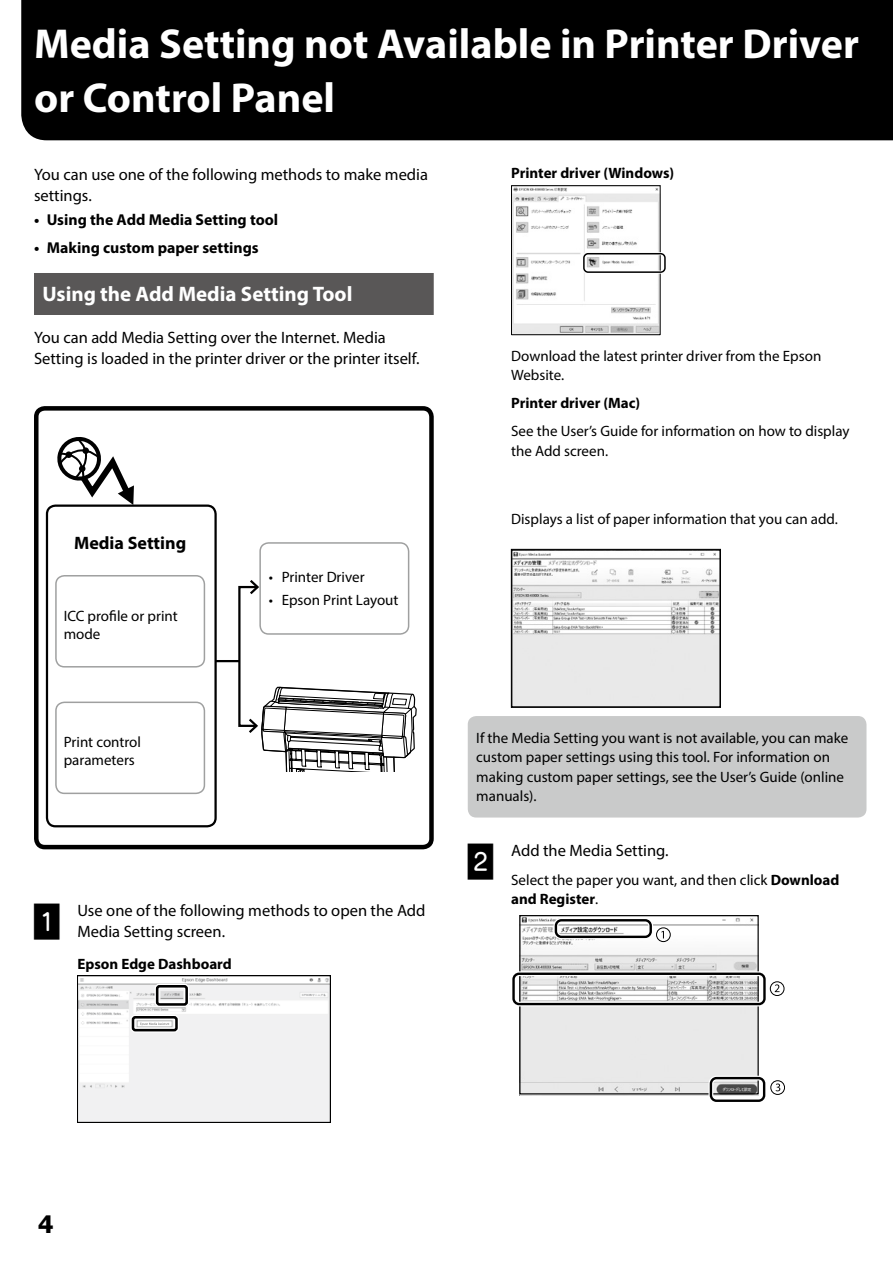
<style>
.page{position:relative;width:893px;height:1263px;background:#fff}
.page>*{position:absolute;margin:0;border:0;box-sizing:border-box;transform-origin:0 0}
.t1{font:700 42px/54px "Myriad Pro";color:#fff}
.t2{font:36px "JNB3 TP";color:#000}
.t3{font:700 24px "Tahoma";color:#000}
.t4{font:700 21px "Myriad Pro";color:#fff}
.t5{font:700 18px "Myriad Pro";color:#000}
.t6{font:16.5px/21px "Myriad Pro";color:#000}
.t7{font:700 15.75px "Myriad Pro";color:#000}
.t8{font:15px/19.5px "Myriad Pro";color:#000}
.t9{font:700 15px "Myriad Pro";color:#000}
.s1{font-weight:700}
</style>
<div class="page">
<div style="left:21px;top:0;width:872px;height:140px;background:#000"></div>
<div style="left:34px;top:273px;width:400px;height:42px;background:#595757"></div>
<img style="left:513px;top:187px;width:145px;height:146px">
<div style="left:511px;top:185px;width:149px;height:150px;border:1px solid #000"></div>
<div style="left:582px;top:252px;width:84px;height:22px;border:3px solid #fff;border-radius:4px"></div>
<div style="left:583px;top:253px;width:83px;height:20px;border:2px solid #000;border-radius:4px"></div>
<img style="left:513px;top:551px;width:205px;height:154px">
<div style="left:511px;top:549px;width:210px;height:158px;border:1px solid #000"></div>
<div style="left:468px;top:716px;width:398px;height:101px;background:#c9caca;border-radius:9px"></div>
<img style="left:520px;top:917px;width:238px;height:178px">
<div style="left:519px;top:915px;width:240px;height:179px;border:1px solid #000"></div>
<div style="left:511px;top:971px;width:256px;height:35px;border:5px solid #fff;border-radius:6px"></div>
<div style="left:512px;top:972px;width:254px;height:33px;border:2px solid #000;border-radius:6px"></div>
<div style="left:708px;top:1076px;width:58px;height:27px;border:5px solid #fff;border-radius:6px"></div>
<div style="left:710px;top:1077px;width:55px;height:25px;border:2px solid #000;border-radius:6px"></div>
<div style="left:553px;top:918px;width:100px;height:21px;border:5px solid #fff;border-radius:6px"></div>
<div style="left:555px;top:919px;width:97px;height:19px;border:2px solid #000;border-radius:6px"></div>
<div style="left:770px;top:981px;width:14px;height:15px;border:1px solid #000;border-radius:50%"></div>
<svg style="left:775px;top:984px;width:4px;height:8px"></svg>
<div style="left:770px;top:1080px;width:15px;height:15px;border:1px solid #000;border-radius:50%"></div>
<svg style="left:776px;top:1083px;width:4px;height:8px"></svg>
<div style="left:656px;top:927px;width:15px;height:15px;border:1px solid #000;border-radius:50%"></div>
<svg style="left:661px;top:931px;width:3px;height:7px"></svg>
<img style="left:77px;top:975px;width:253px;height:145px">
<svg style="left:137px;top:1021px;width:35px;height:6px"></svg>
<svg style="left:140px;top:1022px;width:29px;height:3px"></svg>
<div style="left:155px;top:984px;width:34px;height:23px;border:5px solid #fff;border-radius:2px"></div>
<div style="left:156px;top:985px;width:32px;height:21px;border:3px solid #000;border-radius:2px"></div>
<div style="left:130px;top:1015px;width:49px;height:18px;border:5px solid #fff;border-radius:2px"></div>
<div style="left:132px;top:1016px;width:46px;height:15px;border:3px solid #000;border-radius:2px"></div>
<svg style="left:57px;top:437px;width:77px;height:67px"></svg>
<div style="left:46px;top:504px;width:171px;height:323px;border:2px solid #000;border-radius:9px"></div>
<div style="left:55px;top:575px;width:150px;height:92px;border:2px solid #9fa0a0;border-radius:9px"></div>
<div style="left:55px;top:701px;width:150px;height:93px;border:2px solid #9fa0a0;border-radius:9px"></div>
<div style="left:259px;top:542px;width:150px;height:93px;border:2px solid #9fa0a0;border-radius:9px"></div>
<svg style="left:237px;top:577px;width:180px;height:194px"></svg>
<hr style="left:216px;top:660px;width:23px;height:2px;background:#000">
<div style="left:34px;top:406px;width:400px;height:443px;border:4px solid #000;border-radius:9px"></div>
<h1 class="t1" style="left:34px;top:16px;width:826px">Media Setting not Available in Printer Driver or Control Panel</h1>
<p class="t6" style="left:34px;top:163px;width:396px">You can use one of the following methods to make media settings.</p>
<p class="t7" style="left:34px;top:210px;width:246px">• Using the Add Media Setting tool</p>
<p class="t7" style="left:34px;top:237px;width:226px">• Making custom paper settings</p>
<h3 class="t4" style="left:43px;top:281px;width:312px">Using the Add Media Setting Tool</h3>
<p class="t6" style="left:34px;top:327px;width:387px">You can add Media Setting over the Internet. Media<br>Setting is loaded in the printer driver or the printer itself.</p>
<p class="t5" style="left:74px;top:531px;width:114px">Media Setting</p>
<p class="t8" style="left:64px;top:606px;width:116px;line-height:18px">ICC profile or print mode</p>
<p class="t8" style="left:64px;top:733px;width:79px;line-height:18px">Print control parameters</p>
<p class="t8" style="left:269px;top:567px;width:97px">• Printer Driver</p>
<p class="t8" style="left:269px;top:590px;width:131px">• Epson Print Layout</p>
<h2 class="t2" style="left:34px;top:903px;width:30px">A</h2>
<p class="t6" style="left:77px;top:900px;width:350px">Use one of the following methods to open the Add<br>Media Setting screen.</p>
<p class="t9" style="left:77px;top:954px;width:156px">Epson Edge Dashboard</p>
<p class="t9" style="left:511px;top:164px;width:165px">Printer driver (Windows)</p>
<p class="t8" style="left:511px;top:346px;width:312px">Download the latest printer driver from the Epson<br>Website.</p>
<p class="t9" style="left:511px;top:393px;width:131px">Printer driver (Mac)</p>
<p class="t8" style="left:511px;top:421px;width:340px">See the User’s Guide for information on how to display the Add screen.</p>
<p class="t8" style="left:511px;top:509px;width:328px">Displays a list of paper information that you can add.</p>
<p class="t8" style="left:476px;top:727px;width:374px">If the Media Setting you want is not available, you can make custom paper settings using this tool. For information on making custom paper settings, see the User’s Guide (online manuals).</p>
<h2 class="t2" style="left:468px;top:843px;width:30px">B</h2>
<p class="t6" style="left:511px;top:840px;width:159px">Add the Media Setting.</p>
<p class="t8" style="left:511px;top:869px;width:330px">Select the paper you want, and then click <span class="s1">Download and Register</span>.</p>
<h3 class="t3" style="left:38px;top:1207px;width:17px">4</h3>
</div>
